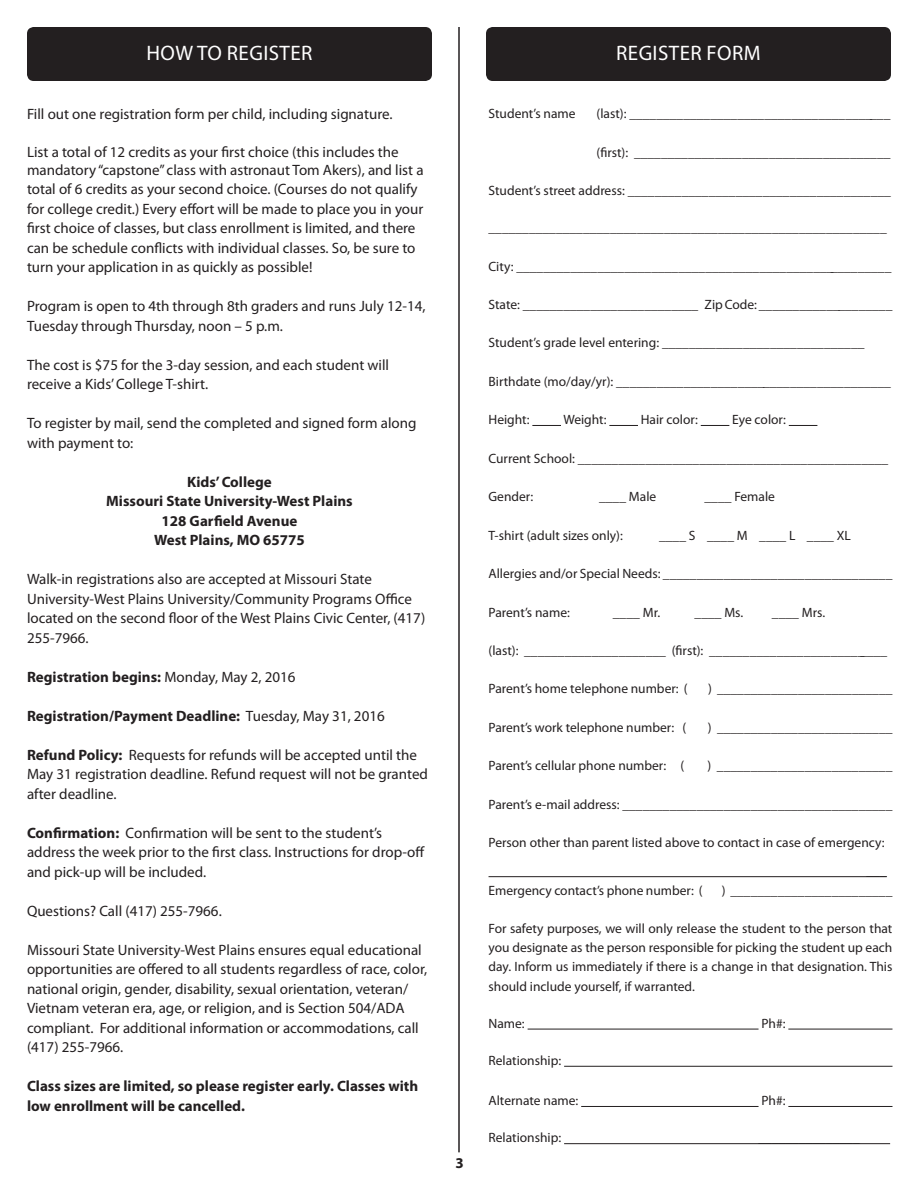
<style>
.page{position:relative;width:918px;height:1188px;background:#fff}
.page>*{position:absolute;margin:0;border:0;box-sizing:border-box;transform-origin:0 0}
.t1{font:21px "Myriad Pro";letter-spacing:.02em;color:#fff}
.t2{font:15px/19.5px "Myriad Pro";color:#231f20}
.t3{font:700 15px/19.5px "Myriad Pro";color:#231f20;text-align:center}
.t4{font:13.5px/19.2px "Myriad Pro";color:#231f20;text-align:right}
.s1{font-weight:400}
.s2{font-weight:700}
</style>
<div class="page">
<svg style="left:532px;top:425px;width:29px;height:1px"></svg>
<svg style="left:609px;top:425px;width:29px;height:1px"></svg>
<svg style="left:701px;top:425px;width:28px;height:1px"></svg>
<svg style="left:789px;top:425px;width:28px;height:1px"></svg>
<hr style="left:489px;top:876px;width:398px;height:1px;background:#231f20">
<hr style="left:528px;top:1029px;width:231px;height:1px;background:#231f20">
<hr style="left:788px;top:1029px;width:104px;height:1px;background:#231f20">
<hr style="left:564px;top:1066px;width:329px;height:1px;background:#231f20">
<hr style="left:581px;top:1106px;width:178px;height:1px;background:#231f20">
<hr style="left:788px;top:1106px;width:104px;height:1px;background:#231f20">
<hr style="left:564px;top:1143px;width:326px;height:1px;background:#231f20">
<hr style="left:458px;top:27px;width:2px;height:1125px;background:#231f20">
<div style="left:27px;top:27px;width:405px;height:54px;background:#231f20;border-radius:7px"></div>
<div style="left:486px;top:27px;width:405px;height:54px;background:#231f20;border-radius:7px"></div>
<h1 class="t1" style="left:147px;top:40px;width:104px">How to Register</h1>
<h1 class="t1" style="left:616px;top:40px;width:23px">Register</h1>
<h1 class="t1" style="left:707px;top:40px;width:26px">Form</h1>
<p class="t2" style="left:27px;top:104px;width:367px">Fill out one registration form per child, including signature.</p>
<p class="t2" style="left:27px;top:142px;width:398px;line-height:18px">List a total of 12 credits as your first choice (this includes the mandatory “capstone” class with astronaut Tom Akers), and list a</p>
<p class="t2" style="left:27px;top:179px;width:398px">total of 6 credits as your second choice. (Courses do not qualify for college credit.) Every effort will be made to place you in your first choice of classes, but class enrollment is limited, and there can be schedule conflicts with individual classes. So, be sure to turn your application in as quickly as possible!</p>
<p class="t2" style="left:27px;top:296px;width:400px">Program is open to 4th through 8th graders and runs July 12-14,<br>Tuesday through Thursday, noon – 5 p.m.</p>
<p class="t2" style="left:27px;top:355px;width:364px">The cost is $75 for the 3-day session, and each student will receive a Kids’ College T-shirt.</p>
<p class="t2" style="left:27px;top:413px;width:391px">To register by mail, send the completed and signed form along with payment to:</p>
<p class="t3" style="left:106px;top:471px;width:248px">Kids’ College<br>Missouri State University-West Plains<br>128 Garfield Avenue<br>West Plains, MO 65775</p>
<p class="t2" style="left:27px;top:569px;width:400px">Walk-in registrations also are accepted at Missouri State University-West Plains University/Community Programs Office located on the second floor of the West Plains Civic Center, (417)<br>255-7966.</p>
<p class="t3" style="left:27px;top:666px;width:270px">Registration begins: <span class="s1">Monday, May 2, 2016</span></p>
<p class="t3" style="left:27px;top:705px;width:359px">Registration/Payment Deadline: <span class="s1">Tuesday, May 31, 2016</span></p>
<p class="t2" style="left:27px;top:745px;width:402px"><span class="s2">Refund Policy:</span> Requests for refunds will be accepted until the<br>May 31 registration deadline. Refund request will not be granted after deadline.</p>
<p class="t2" style="left:27px;top:823px;width:399px"><span class="s2">Confirmation:</span> Confirmation will be sent to the student’s address the week prior to the first class. Instructions for drop-off and pick-up will be included.</p>
<p class="t2" style="left:27px;top:901px;width:196px">Questions? Call (417) 255-7966.</p>
<p class="t2" style="left:27px;top:940px;width:402px">Missouri State University-West Plains ensures equal educational opportunities are offered to all students regardless of race, color, national origin, gender, disability, sexual orientation, veteran/ Vietnam veteran era, age, or religion, and is Section 504/ADA compliant. For additional information or accommodations, call (417) 255-7966.</p>
<p class="t3" style="left:27px;top:1076px;width:393px;text-align:left">Class sizes are limited, so please register early. Classes with low enrollment will be cancelled.</p>
<p class="t3" style="left:455px;top:1152px;width:10px">3</p>
<p class="t4" style="left:489px;top:104px;width:89px">Student’s name</p>
<p class="t4" style="left:597px;top:104px;width:295px">(last): _______________________________________</p>
<p class="t4" style="left:597px;top:142px;width:295px">(first): ______________________________________</p>
<p class="t4" style="left:489px;top:181px;width:404px">Student’s street address: _______________________________________</p>
<p class="t4" style="left:489px;top:218px;width:400px">___________________________________________________________</p>
<p class="t4" style="left:489px;top:256px;width:404px">City: ________________________________________________________</p>
<p class="t4" style="left:489px;top:295px;width:405px">State: __________________________ Zip Code: ____________________</p>
<p class="t4" style="left:489px;top:333px;width:377px">Student’s grade level entering: ______________________________</p>
<p class="t4" style="left:489px;top:371px;width:404px">Birthdate (mo/day/yr): _________________________________________</p>
<p class="t4" style="left:489px;top:410px;width:42px">Height:</p>
<p class="t4" style="left:563px;top:410px;width:45px">Weight:</p>
<p class="t4" style="left:641px;top:410px;width:59px">Hair color:</p>
<p class="t4" style="left:732px;top:410px;width:55px">Eye color:</p>
<p class="t4" style="left:489px;top:449px;width:401px">Current School: ______________________________________________</p>
<p class="t4" style="left:489px;top:487px;width:46px">Gender:</p>
<p class="t4" style="left:599px;top:487px;width:59px">____ Male</p>
<p class="t4" style="left:705px;top:487px;width:72px">____ Female</p>
<p class="t4" style="left:489px;top:526px;width:136px">T-shirt (adult sizes only):</p>
<p class="t4" style="left:659px;top:526px;width:193px">____ S ____ M ____ L ____ XL</p>
<p class="t4" style="left:489px;top:564px;width:405px">Allergies and/or Special Needs: __________________________________</p>
<p class="t4" style="left:489px;top:602px;width:83px">Parent’s name:</p>
<p class="t4" style="left:613px;top:602px;width:49px">____ Mr.</p>
<p class="t4" style="left:695px;top:602px;width:50px">____ Ms.</p>
<p class="t4" style="left:772px;top:602px;width:55px">____ Mrs.</p>
<p class="t4" style="left:489px;top:641px;width:400px">(last): _____________________ (first): ___________________________</p>
<p class="t4" style="left:489px;top:679px;width:201px">Parent’s home telephone number: (</p>
<p class="t4" style="left:708px;top:679px;width:186px">) __________________________</p>
<p class="t4" style="left:489px;top:718px;width:199px">Parent’s work telephone number: (</p>
<p class="t4" style="left:708px;top:718px;width:186px">) __________________________</p>
<p class="t4" style="left:489px;top:756px;width:197px">Parent’s cellular phone number: (</p>
<p class="t4" style="left:707px;top:756px;width:187px">) __________________________</p>
<p class="t4" style="left:489px;top:794px;width:405px">Parent’s e-mail address: ________________________________________</p>
<p class="t4" style="left:489px;top:828px;width:400px;line-height:28.3px">Person other than parent listed above to contact in case of emergency: ___</p>
<p class="t4" style="left:489px;top:880px;width:216px">Emergency contact’s phone number: (</p>
<p class="t4" style="left:722px;top:880px;width:172px">) ________________________</p>
<p class="t4" style="left:489px;top:919px;width:405px;text-align:justify">For safety purposes, we will only release the student to the person that you designate as the person responsible for picking the student up each day. Inform us immediately if there is a change in that designation. This should include yourself, if warranted.</p>
<p class="t4" style="left:489px;top:1013px;width:38px">Name:</p>
<p class="t4" style="left:761px;top:1013px;width:26px">Ph#:</p>
<p class="t4" style="left:489px;top:1051px;width:74px">Relationship:</p>
<p class="t4" style="left:489px;top:1091px;width:91px">Alternate name:</p>
<p class="t4" style="left:761px;top:1091px;width:26px">Ph#:</p>
<p class="t4" style="left:489px;top:1128px;width:74px">Relationship:</p>
<p class="t4" style="left:759px;top:1128px;width:103px">_______________</p>
</div>
